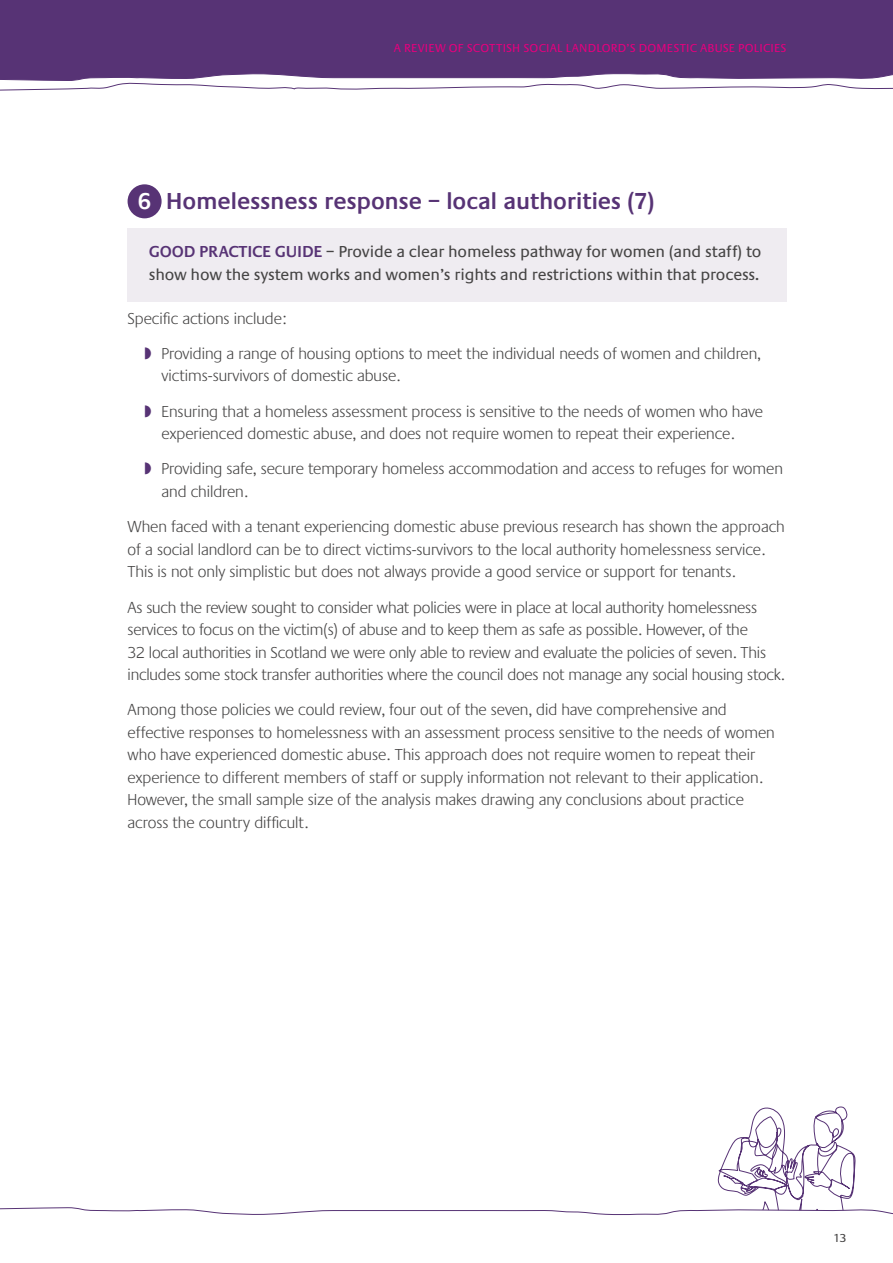
<style>
.page{position:relative;width:893px;height:1263px;background:#fff}
.page>*{position:absolute;margin:0;border:0;box-sizing:border-box;transform-origin:0 0}
.t1{font:600 24px "Praxis EF";letter-spacing:-.01em;color:#573375}
.t2{font:300 16.5px/22.5px "Praxis EF";color:#454444}
.t3{font:16.5px/22.5px "Praxis EF";letter-spacing:-.01em;color:#454444}
.t4{font:12px "Praxis EF";letter-spacing:.015em;color:#e6007d}
.t5{font:12px "Praxis EF";color:#454444}
.s1{color:#fff}
.s2{font-weight:600;color:#573375}
.s3{color:#573375}
</style>
<div class="page">
<svg style="left:717px;top:1106px;width:139px;height:101px"></svg>
<div style="left:0;top:0;width:893px;height:81px;background:#573375"></div>
<svg style="left:0;top:1207px;width:893px;height:8px"></svg>
<svg style="left:0;top:73px;width:893px;height:18px"></svg>
<div style="left:128px;top:184px;width:34px;height:34px;background:#573375;border-radius:50%"></div>
<div style="left:128px;top:228px;width:659px;height:73px;background:#efecf1"></div>
<p class="t4" style="left:394px;top:41px;width:394px">A REVIEW OF SCOTTISH SOCIAL LANDLORD’S DOMESTIC ABUSE POLICIES</p>
<h1 class="t1" style="left:138px;top:188px;width:518px"><span class="s1">6</span> Homelessness response – local authorities (7)</h1>
<p class="t3" style="left:149px;top:241px;width:614px"><span class="s2">GOOD PRACTICE GUIDE</span> – Provide a clear homeless pathway for women (and staff) to show how the system works and women’s rights and restrictions within that process.</p>
<p class="t2" style="left:145px;top:301px;width:618px;line-height:35.2px;text-indent:-17px">Specific actions include:<br><span class="s3">◗</span> Providing a range of housing options to meet the individual needs of women and children,</p>
<p class="t2" style="left:145px;top:359px;width:620px;line-height:35.2px;text-indent:17px">victims-survivors of domestic abuse.<br><span class="s3">◗</span> Ensuring that a homeless assessment process is sensitive to the needs of women who have</p>
<p class="t2" style="left:145px;top:417px;width:640px;line-height:35.2px;text-indent:17px">experienced domestic abuse, and does not require women to repeat their experience.<br><span class="s3">◗</span> Providing safe, secure temporary homeless accommodation and access to refuges for women</p>
<p class="t2" style="left:128px;top:474px;width:658px;line-height:35.2px;text-indent:34px">and children.<br>When faced with a tenant experiencing domestic abuse previous research has shown the approach</p>
<p class="t2" style="left:128px;top:538px;width:639px">of a social landlord can be to direct victims-survivors to the local authority homelessness service.<br>This is not only simplistic but does not always provide a good service or support for tenants.</p>
<p class="t2" style="left:128px;top:596px;width:659px">As such the review sought to consider what policies were in place at local authority homelessness services to focus on the victim(s) of abuse and to keep them as safe as possible. However, of the<br>32 local authorities in Scotland we were only able to review and evaluate the policies of seven. This includes some stock transfer authorities where the council does not manage any social housing stock.</p>
<p class="t2" style="left:128px;top:699px;width:649px">Among those policies we could review, four out of the seven, did have comprehensive and effective responses to homelessness with an assessment process sensitive to the needs of women who have experienced domestic abuse. This approach does not require women to repeat their experience to different members of staff or supply information not relevant to their application.<br>However, the small sample size of the analysis makes drawing any conclusions about practice across the country difficult.</p>
<p class="t5" style="left:833px;top:1231px;width:15px">13</p>
</div>
